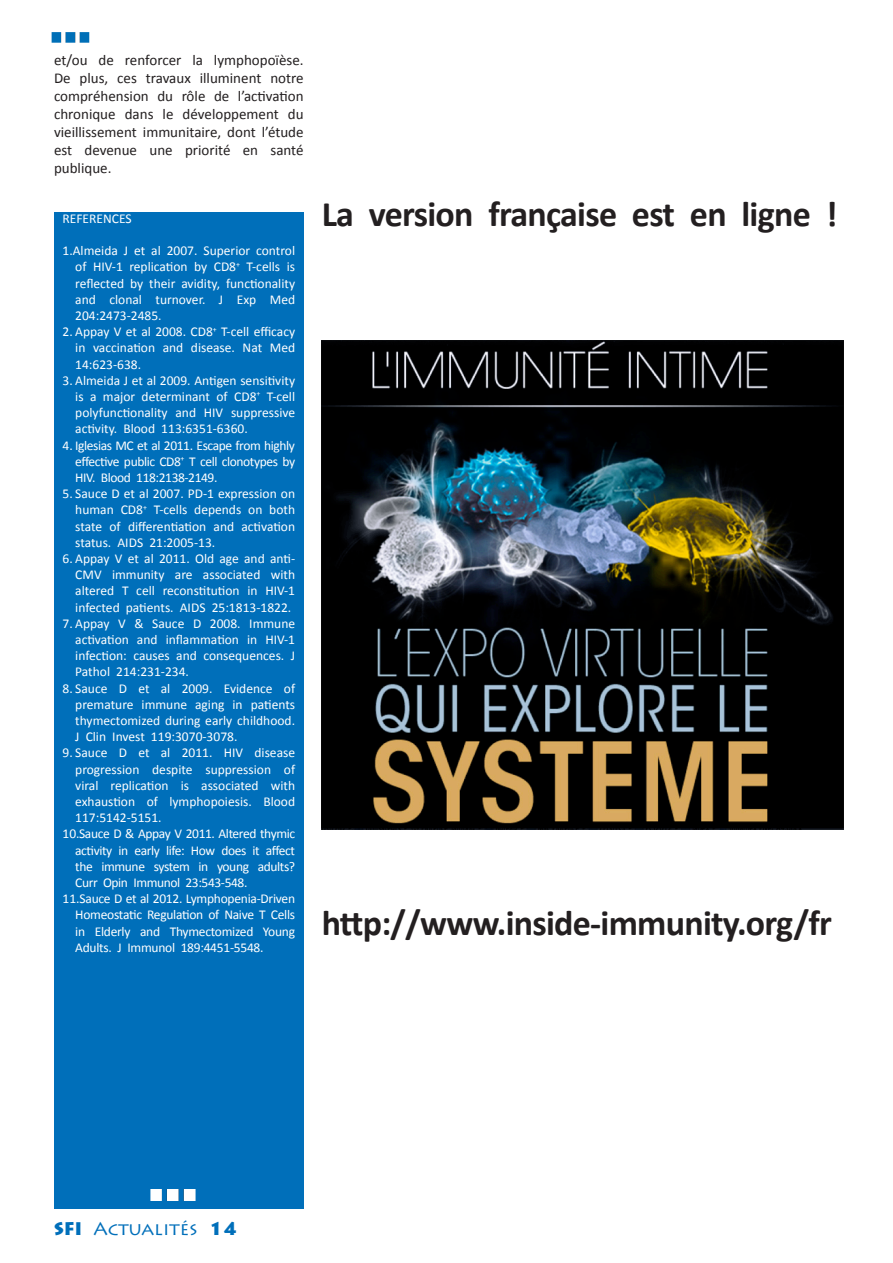
<style>
.page{position:relative;width:893px;height:1263px;background:#fff}
.page>*{position:absolute;margin:0;border:0;box-sizing:border-box;transform-origin:0 0}
.sous_titre{font:700 36px "Calibri";letter-spacing:-.02em;color:#231f20}
.t1{font:18px "Lithos Pro";color:#006fba}
.paragraphe{font:15px/18px "Calibri";color:#231f20;text-align:justify}
.reference{font:13.5px/16.2px "Calibri";color:#fff;text-align:justify}
.s1{font-weight:900}
</style>
<div class="page">
<div style="left:54px;top:213px;width:250px;height:996px;background:#006fba"></div>
<img style="left:151px;top:1189px;width:45px;height:12px">
<img style="left:322px;top:340px;width:521px;height:490px">
<img style="left:52px;top:32px;width:37px;height:10px">
<p class="paragraphe" style="left:54px;top:51px;width:251px">et/ou de renforcer la lymphopoïèse.<br>De plus, ces travaux illuminent notre compréhension du rôle de l’activation chronique dans le développement du vieillissement immunitaire, dont l’étude est devenue une priorité en santé publique.</p>
<p class="reference" style="left:63px;top:210px;width:71px">REFERENCES</p>
<p class="reference" style="left:75px;top:242px;width:221px;text-indent:-13px">1.Almeida J et al 2007. Superior control of HIV-1 replication by CD8<sup>+</sup> T-cells is reflected by their avidity, functionality and clonal turnover. J Exp Med 204:2473-2485.</p>
<p class="reference" style="left:75px;top:323px;width:221px;text-indent:-13px">2. Appay V et al 2008. CD8<sup>+</sup> T-cell efficacy in vaccination and disease. Nat Med 14:623-638.</p>
<p class="reference" style="left:75px;top:372px;width:221px;text-indent:-13px">3. Almeida J et al 2009. Antigen sensitivity is a major determinant of CD8<sup>+</sup> T-cell polyfunctionality and HIV suppressive activity. Blood 113:6351-6360.</p>
<p class="reference" style="left:75px;top:436px;width:221px;text-indent:-13px">4. Iglesias MC et al 2011. Escape from highly effective public CD8<sup>+</sup> T cell clonotypes by HIV. Blood 118:2138-2149.</p>
<p class="reference" style="left:75px;top:485px;width:221px;text-indent:-13px">5. Sauce D et al 2007. PD-1 expression on human CD8<sup>+</sup> T-cells depends on both state of differentiation and activation status. AIDS 21:2005-13.</p>
<p class="reference" style="left:75px;top:550px;width:221px;text-indent:-13px">6. Appay V et al 2011. Old age and anti-CMV immunity are associated with altered T cell reconstitution in HIV-1 infected patients. AIDS 25:1813-1822.</p>
<p class="reference" style="left:75px;top:615px;width:221px;text-indent:-13px">7. Appay V &amp; Sauce D 2008. Immune activation and inflammation in HIV-1 infection: causes and consequences. J Pathol 214:231-234.</p>
<p class="reference" style="left:75px;top:679px;width:221px;text-indent:-13px">8. Sauce D et al 2009. Evidence of premature immune aging in patients thymectomized during early childhood.<br>J Clin Invest 119:3070-3078.</p>
<p class="reference" style="left:75px;top:744px;width:221px;text-indent:-13px">9. Sauce D et al 2011. HIV disease progression despite suppression of viral replication is associated with exhaustion of lymphopoiesis. Blood 117:5142-5151.</p>
<p class="reference" style="left:75px;top:825px;width:221px;text-indent:-13px">10.Sauce D &amp; Appay V 2011. Altered thymic activity in early life: How does it affect the immune system in young adults?<br>Curr Opin Immunol 23:543-548.</p>
<p class="reference" style="left:75px;top:890px;width:221px;text-indent:-13px">11.Sauce D et al 2012. Lymphopenia-Driven Homeostatic Regulation of Naive T Cells in Elderly and Thymectomized Young Adults. J Immunol 189:4451-5548.</p>
<p class="sous_titre" style="left:322px;top:192px;width:517px">La version française est en ligne !</p>
<p class="sous_titre" style="left:322px;top:900px;width:512px">http://www.inside-immunity.org/fr</p>
<h2 class="t1" style="left:54px;top:1219px;width:186px"><span class="s1">SFI</span> Actualités <span class="s1">14</span></h2>
</div>
